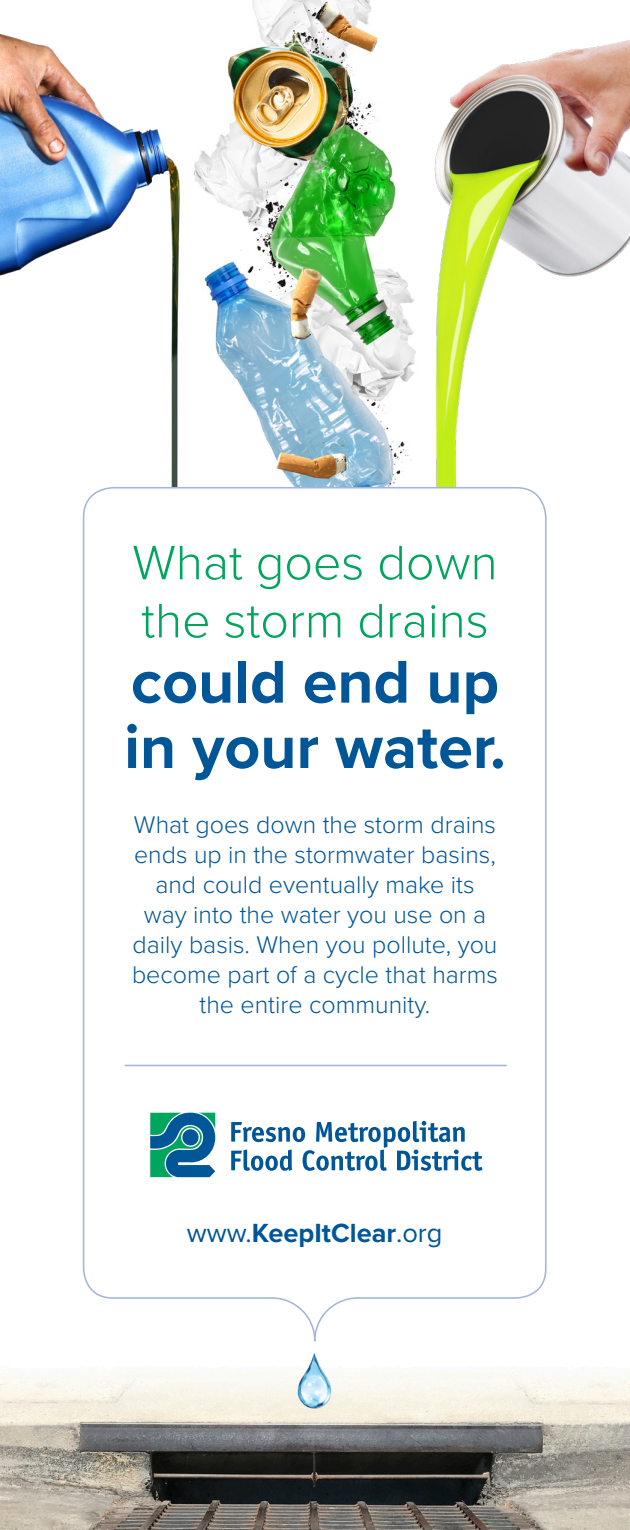
<style>
.page{position:relative;width:630px;height:1530px;background:#fff}
.page>*{position:absolute;margin:0;border:0;box-sizing:border-box;transform-origin:0 0}
.t1{font:700 62.5px/65.2px "Proxima Nova";color:#015698}
.t2{font:300 50px/58px "Proxima Nova";color:#00a65d}
.t3{font:700 27.25px "Proxima Nova";color:#015698}
.t4{font:300 25px/30px "Proxima Nova";color:#015698;text-align:center}
.s1{font-weight:400}
</style>
<div class="page">
<img style="left:252px;top:0;width:164px;height:487px">
<img style="left:0;top:25px;width:295px;height:462px">
<img style="left:0;top:1214px;width:630px;height:316px">
<svg style="left:150px;top:1112px;width:66px;height:66px"></svg>
<svg style="left:150px;top:1113px;width:65px;height:64px;background:#268596"></svg>
<svg style="left:231px;top:1121px;width:251px;height:50px"></svg>
<svg style="left:270px;top:1299px;width:89px;height:43px"></svg>
<img style="left:294px;top:1348px;width:42px;height:69px">
<hr style="left:125px;top:1065px;width:381px;height:1px;background:#a4b5d7">
<img style="left:434px;top:40px;width:196px;height:447px">
<p class="t2" style="left:132px;top:531px;width:367px">What goes down the storm drains</p>
<p class="t1" style="left:124px;top:648px;width:383px">could end up in your water.</p>
<p class="t4" style="left:132px;top:808px;width:367px">What goes down the storm drains ends up in the stormwater basins, and could eventually make its way into the water you use on a daily basis. When you pollute, you become part of a cycle that harms the entire community.</p>
<p class="t3" style="left:187px;top:1212px;width:257px"><span class="s1">www.</span>KeepItClear<span class="s1">.org</span></p>
</div>
